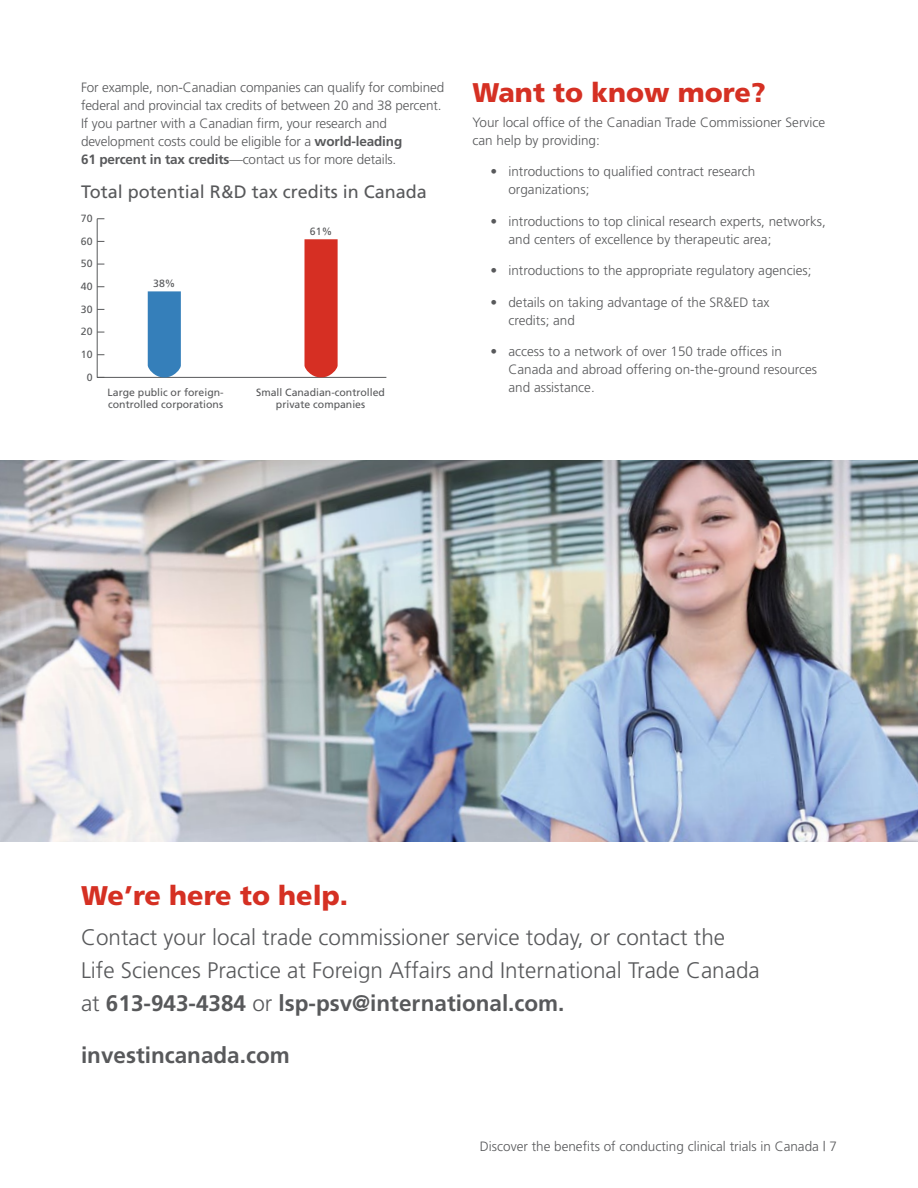
<style>
.page{position:relative;width:918px;height:1188px;background:#fff}
.page>*{position:absolute;margin:0;border:0;box-sizing:border-box;transform-origin:0 0}
.t1{font:900 27px "Frutiger";color:#d53023}
.t2{font:300 22.5px/33px "Frutiger";color:#58595b}
.t3{font:700 22.5px "Frutiger";color:#58595b}
.t4{font:18px "Frutiger";color:#58595b}
.t5{font:300 13.5px/18px "Frutiger";color:#58595b}
.t6{font:10.5px/12.6px "Frutiger";color:#58595b}
.s1{font-weight:700}
</style>
<div class="page">
<hr style="left:97px;top:377px;width:289px;height:1px;background:#58595b">
<hr style="left:97px;top:219px;width:1px;height:158px;background:#58595b">
<svg style="left:148px;top:291px;width:33px;height:86px"></svg>
<svg style="left:304px;top:239px;width:34px;height:138px"></svg>
<img style="left:0;top:460px;width:918px;height:382px">
<p class="t5" style="left:81px;top:78px;width:365px">For example, non-Canadian companies can qualify for combined federal and provincial tax credits of between 20 and 38 percent.<br>If you partner with a Canadian firm, your research and development costs could be eligible for a <span class="s1">world-leading<br>61 percent in tax credits</span>—contact us for more details.</p>
<h3 class="t4" style="left:81px;top:181px;width:347px">Total potential R&amp;D tax credits in Canada</h3>
<p class="t6" style="left:81px;top:212px;width:13px">70</p>
<p class="t6" style="left:81px;top:235px;width:13px">60</p>
<p class="t6" style="left:81px;top:257px;width:13px">50</p>
<p class="t6" style="left:81px;top:280px;width:13px">40</p>
<p class="t6" style="left:81px;top:303px;width:13px">30</p>
<p class="t6" style="left:81px;top:325px;width:13px">20</p>
<p class="t6" style="left:81px;top:348px;width:13px">10</p>
<p class="t6" style="left:87px;top:371px;width:7px">0</p>
<p class="t6" style="left:153px;top:277px;width:24px">38%</p>
<p class="t6" style="left:310px;top:225px;width:24px">61%</p>
<p class="t6" style="left:108px;top:386px;width:118px">Large public or foreign&shy;controlled corporations</p>
<p class="t6" style="left:256px;top:386px;width:130px;text-align:center">Small Canadian-controlled private companies</p>
<h1 class="t1" style="left:472px;top:76px;width:295px">Want to know more?</h1>
<p class="t5" style="left:472px;top:113px;width:354px">Your local office of the Canadian Trade Commissioner Service can help by providing:</p>
<p class="t5" style="left:508px;top:163px;width:248px;text-indent:-18px">• introductions to qualified contract research organizations;</p>
<p class="t5" style="left:508px;top:212px;width:319px;text-indent:-18px">• introductions to top clinical research experts, networks, and centers of excellence by therapeutic area;</p>
<p class="t5" style="left:490px;top:262px;width:323px">• introductions to the appropriate regulatory agencies;</p>
<p class="t5" style="left:508px;top:293px;width:263px;text-indent:-18px">• details on taking advantage of the SR&amp;ED tax credits; and</p>
<p class="t5" style="left:508px;top:343px;width:310px;text-indent:-18px">• access to a network of over 150 trade offices in<br>Canada and abroad offering on-the-ground resources and assistance.</p>
<h1 class="t1" style="left:81px;top:879px;width:269px">We’re here to help.</h1>
<h2 class="t2" style="left:81px;top:921px;width:680px">Contact your local trade commissioner service today, or contact the<br>Life Sciences Practice at Foreign Affairs and International Trade Canada at <span class="s1">613-943-4384</span> or <span class="s1">lsp-psv@international.com.</span></h2>
<h2 class="t3" style="left:81px;top:1042px;width:210px">investincanada.com</h2>
<p class="t5" style="left:480px;top:1138px;width:359px">Discover the benefits of conducting clinical trials in Canada | 7</p>
</div>
